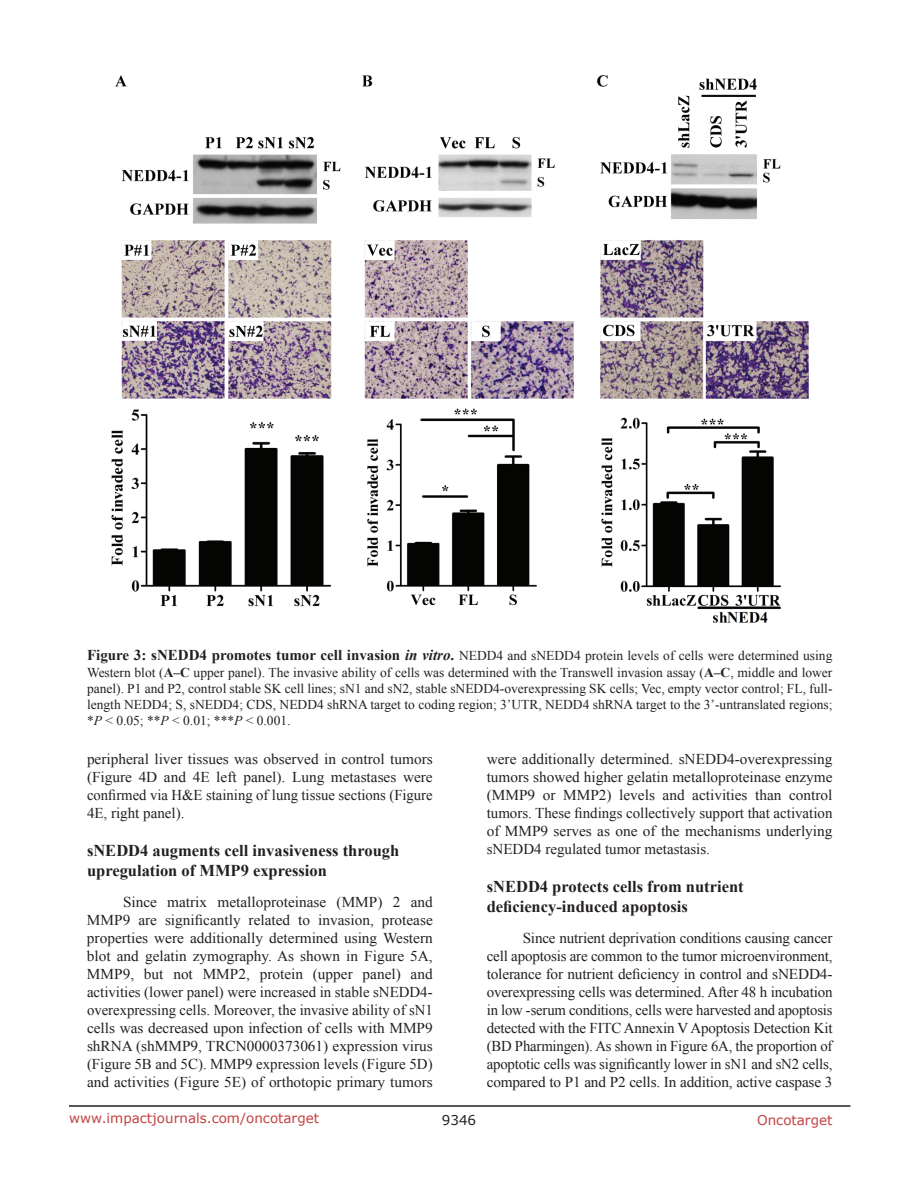
<style>
.page{position:relative;width:918px;height:1188px;background:#fff}
.page>*{position:absolute;margin:0;border:0;box-sizing:border-box;transform-origin:0 0}
.t1{font:700 16.5px/19.8px "Times New Roman";color:#231f20}
.t2{font:15px/18px "Times New Roman";color:#231f20;text-align:justify}
.t3{font:13.5px/16.2px "Times New Roman";color:#231f20;text-align:justify}
.t4{font:13.5px "Verdana";color:#c24141}
.t5{font:13.5px "Verdana";color:#231f20}
.s1{font-weight:700;font-size:15px}
.s2{font-weight:700;font-style:italic;font-size:15px}
.s3{font-weight:700}
.s4{font-style:italic}
</style>
<div class="page">
<hr style="left:69px;top:1105px;width:781px;height:2px;background:#231f20">
<img style="left:111px;top:75px;width:697px;height:548px">
<p class="t3" style="left:87px;top:648px;width:747px"><span class="s1">Figure 3: sNEDD4 promotes tumor cell invasion</span> <span class="s2">in vitro</span><span class="s1">.</span> NEDD4 and sNEDD4 protein levels of cells were determined using Western blot (<span class="s3">A–C</span> upper panel). The invasive ability of cells was determined with the Transwell invasion assay (<span class="s3">A–C</span>, middle and lower panel). P1 and P2, control stable SK cell lines; sN1 and sN2, stable sNEDD4-overexpressing SK cells; Vec, empty vector control; FL, full&shy;length NEDD4; S, sNEDD4; CDS, NEDD4 shRNA target to coding region; 3’UTR, NEDD4 shRNA target to the 3’-untranslated regions; *<span class="s4">P</span> &lt; 0.05; **<span class="s4">P</span> &lt; 0.01; ***<span class="s4">P</span> &lt; 0.001.</p>
<p class="t2" style="left:87px;top:750px;width:347px">peripheral liver tissues was observed in control tumors (Figure 4D and 4E left panel). Lung metastases were confirmed via H&amp;E staining of lung tissue sections (Figure 4E, right panel).</p>
<p class="t1" style="left:87px;top:840px;width:314px">sNEDD4 augments cell invasiveness through upregulation of MMP9 expression</p>
<p class="t2" style="left:87px;top:893px;width:347px;text-indent:36px">Since matrix metalloproteinase (MMP) 2 and MMP9 are significantly related to invasion, protease properties were additionally determined using Western blot and gelatin zymography. As shown in Figure 5A, MMP9, but not MMP2, protein (upper panel) and activities (lower panel) were increased in stable sNEDD4- overexpressing cells. Moreover, the invasive ability of sN1 cells was decreased upon infection of cells with MMP9 shRNA (shMMP9, TRCN0000373061) expression virus (Figure 5B and 5C). MMP9 expression levels (Figure 5D) and activities (Figure 5E) of orthotopic primary tumors</p>
<p class="t2" style="left:487px;top:750px;width:347px">were additionally determined. sNEDD4-overexpressing tumors showed higher gelatin metalloproteinase enzyme (MMP9 or MMP2) levels and activities than control tumors. These findings collectively support that activation of MMP9 serves as one of the mechanisms underlying sNEDD4 regulated tumor metastasis.</p>
<p class="t1" style="left:487px;top:876px;width:258px">sNEDD4 protects cells from nutrient deficiency-induced apoptosis</p>
<p class="t2" style="left:487px;top:929px;width:347px;text-indent:36px">Since nutrient deprivation conditions causing cancer cell apoptosis are common to the tumor microenvironment, tolerance for nutrient deficiency in control and sNEDD4- overexpressing cells was determined. After 48 h incubation in low -serum conditions, cells were harvested and apoptosis detected with the FITC Annexin V Apoptosis Detection Kit (BD Pharmingen). As shown in Figure 6A, the proportion of apoptotic cells was significantly lower in sN1 and sN2 cells, compared to P1 and P2 cells. In addition, active caspase 3</p>
<p class="t4" style="left:69px;top:1109px;width:252px">www.impactjournals.com/oncotarget</p>
<p class="t5" style="left:442px;top:1111px;width:36px">9346</p>
<p class="t4" style="left:757px;top:1111px;width:77px">Oncotarget</p>
</div>
